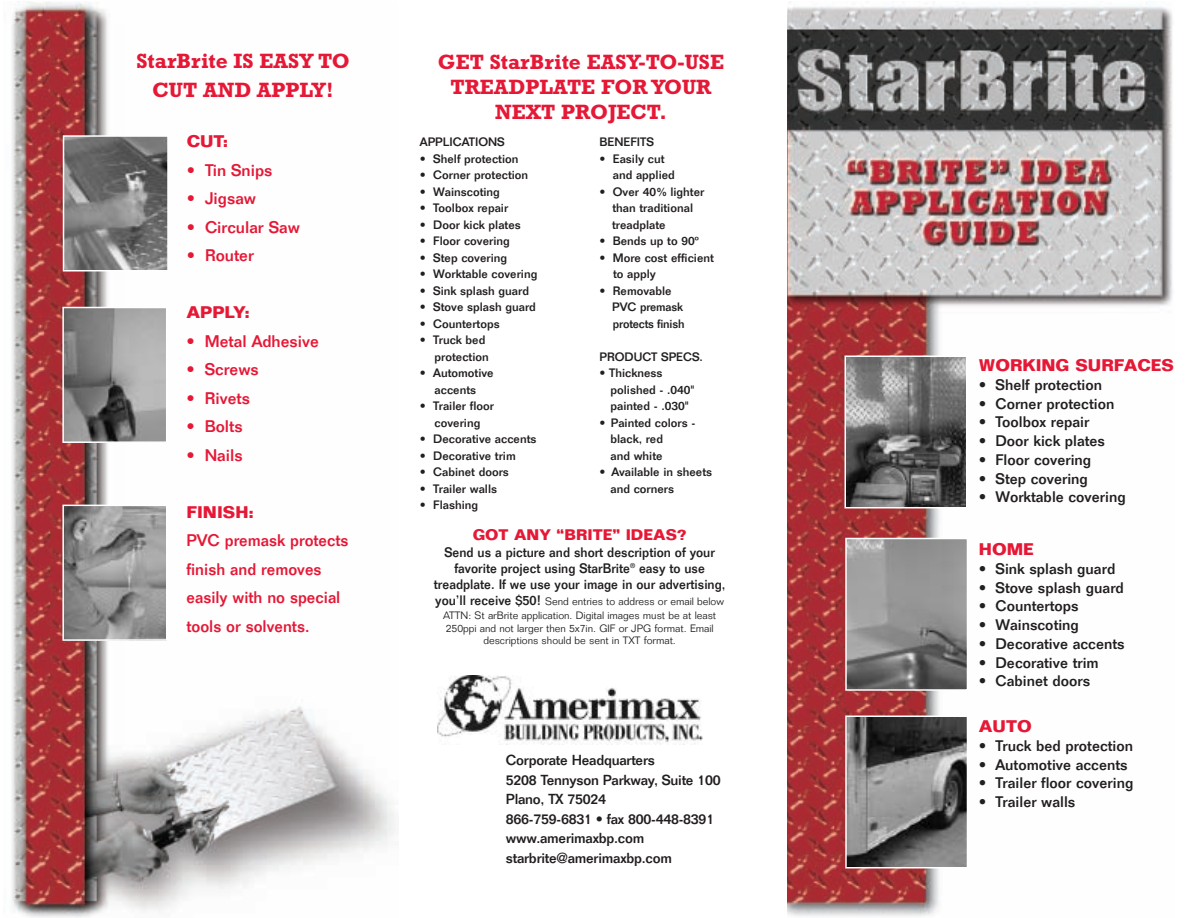
<style>
.page{position:relative;width:1188px;height:918px;background:#fff}
.page>*{position:absolute;margin:0;border:0;box-sizing:border-box;transform-origin:0 0}
.t1{font:700 21px/25.2px "Rockwell";color:#e51836;text-align:center}
.t2{font:500 16.5px/28.5px "Folio";color:#e51836}
.t3{font:700 16.5px "Folio";color:#e51836}
.t4{font:500 15px "Folio";color:#231f20}
.t5{font:700 15px "Folio";color:#e51836}
.t6{font:500 14.25px/19.5px "Folio";letter-spacing:-.015em;color:#231f20}
.t7{font:500 13.5px/16.2px "Folio";color:#231f20;text-align:center;scale:.95 1}
.t8{font:500 12px/16.5px "Folio";color:#231f20}
.t9{font:300 10.5px/14.1px "Folio";color:#231f20;text-align:center}
.s1{font-weight:500;font-size:13.5px}
</style>
<div class="page">
<img style="left:12px;top:2px;width:385px;height:916px">
<img style="left:788px;top:3px;width:385px;height:913px">
<img style="left:847px;top:359px;width:118px;height:146px">
<div style="left:844px;top:356px;width:124px;height:152px;border:2px solid #fff"></div>
<img style="left:848px;top:541px;width:117px;height:147px">
<div style="left:845px;top:538px;width:123px;height:153px;border:2px solid #fff"></div>
<img style="left:848px;top:719px;width:117px;height:146px">
<div style="left:845px;top:716px;width:123px;height:152px;border:2px solid #fff"></div>
<img style="left:437px;top:675px;width:266px;height:70px">
<img style="left:66px;top:138px;width:100px;height:131px">
<div style="left:63px;top:135px;width:106px;height:137px;border:2px solid #fff"></div>
<img style="left:65px;top:310px;width:99px;height:130px">
<div style="left:62px;top:307px;width:105px;height:136px;border:2px solid #fff"></div>
<img style="left:65px;top:508px;width:100px;height:130px">
<div style="left:62px;top:505px;width:106px;height:136px;border:2px solid #fff"></div>
<h1 class="t1" style="left:136px;top:49px;width:215px;line-height:28.5px">StarBrite IS EASY TO<br>CUT AND APPLY!</h1>
<h1 class="t1" style="left:438px;top:51px;width:288px">GET StarBrite EASY-TO-USE<br>TREADPLATE FOR YOUR<br>NEXT PROJECT.</h1>
<h2 class="t3" style="left:187px;top:136px;width:43px">CUT:</h2>
<h2 class="t2" style="left:187px;top:157px;width:87px">• Tin Snips</h2>
<h2 class="t2" style="left:187px;top:186px;width:71px">• Jigsaw</h2>
<h2 class="t2" style="left:187px;top:214px;width:115px">• Circular Saw</h2>
<h2 class="t2" style="left:187px;top:243px;width:69px">• Router</h2>
<p class="t8" style="left:420px;top:135px;width:86px">APPLICATIONS</p>
<p class="t8" style="left:420px;top:152px;width:100px">• Shelf protection</p>
<p class="t8" style="left:420px;top:168px;width:110px">• Corner protection</p>
<p class="t8" style="left:420px;top:185px;width:82px">• Wainscoting</p>
<p class="t8" style="left:420px;top:201px;width:90px">• Toolbox repair</p>
<p class="t8" style="left:420px;top:218px;width:102px">• Door kick plates</p>
<p class="t8" style="left:420px;top:234px;width:91px">• Floor covering</p>
<p class="t8" style="left:420px;top:251px;width:89px">• Step covering</p>
<p class="t8" style="left:420px;top:267px;width:119px">• Worktable covering</p>
<p class="t8" style="left:420px;top:284px;width:111px">• Sink splash guard</p>
<p class="t8" style="left:420px;top:300px;width:118px">• Stove splash guard</p>
<p class="t8" style="left:420px;top:317px;width:81px">• Countertops</p>
<p class="t8" style="left:420px;top:333px;width:70px;text-align:right">• Truck bed protection</p>
<p class="t8" style="left:420px;top:366px;width:75px;text-align:center">• Automotive accents</p>
<p class="t8" style="left:420px;top:399px;width:76px;text-align:center">• Trailer floor covering</p>
<p class="t8" style="left:420px;top:432px;width:118px">• Decorative accents</p>
<p class="t8" style="left:420px;top:449px;width:97px">• Decorative trim</p>
<p class="t8" style="left:420px;top:465px;width:91px">• Cabinet doors</p>
<p class="t8" style="left:420px;top:482px;width:79px">• Trailer walls</p>
<p class="t8" style="left:420px;top:498px;width:60px">• Flashing</p>
<p class="t8" style="left:600px;top:135px;width:56px">BENEFITS</p>
<p class="t8" style="left:613px;top:152px;width:64px;text-indent:-13px">• Easily cut and applied</p>
<p class="t8" style="left:612px;top:185px;width:94px;text-indent:-13px">• Over 40% lighter than traditional treadplate</p>
<p class="t8" style="left:600px;top:234px;width:101px">• Bends up to 90º</p>
<p class="t8" style="left:613px;top:251px;width:102px;text-indent:-14px">• More cost efficient to apply</p>
<p class="t8" style="left:612px;top:284px;width:74px;text-indent:-13px">• Removable<br>PVC premask protects finish</p>
<p class="t8" style="left:600px;top:350px;width:105px">PRODUCT SPECS.</p>
<p class="t8" style="left:611px;top:366px;width:86px;text-indent:-11px">• Thickness polished - .040" painted - .030"</p>
<p class="t8" style="left:611px;top:416px;width:87px;text-indent:-11px">• Painted colors - black, red<br>and white</p>
<p class="t8" style="left:611px;top:465px;width:103px;text-indent:-11px">• Available in sheets and corners</p>
<h2 class="t3" style="left:186px;top:307px;width:65px">APPLY:</h2>
<h2 class="t2" style="left:186px;top:328px;width:134px">• Metal Adhesive</h2>
<h2 class="t2" style="left:186px;top:357px;width:74px">• Screws</h2>
<h2 class="t2" style="left:186px;top:385px;width:65px">• Rivets</h2>
<h2 class="t2" style="left:186px;top:414px;width:58px">• Bolts</h2>
<h2 class="t2" style="left:186px;top:442px;width:58px">• Nails</h2>
<h2 class="t3" style="left:186px;top:506px;width:69px">FINISH:</h2>
<h2 class="t2" style="left:186px;top:528px;width:164px">PVC premask protects finish and removes easily with no special tools or solvents.</h2>
<p class="t5" style="left:473px;top:529px;width:215px">GOT ANY “BRITE” IDEAS?</p>
<p class="t7" style="left:434px;top:545px;width:308px">Send us a picture and short description of your favorite project using StarBrite<sup>®</sup> easy to use treadplate. If we use your image in our advertising,</p>
<p class="t9" style="left:435px;top:596px;width:290px"><span class="s1">you’ll receive $50!</span> Send entries to address or email below<br>ATTN: St arBrite application. Digital images must be at least</p>
<p class="t9" style="left:446px;top:623px;width:270px;line-height:12.6px">250ppi and not larger then 5x7in. GIF or JPG format. Email descriptions should be sent in TXT format.</p>
<p class="t6" style="left:506px;top:752px;width:216px">Corporate Headquarters<br>5208 Tennyson Parkway, Suite 100<br>Plano, TX 75024<br>866-759-6831 • fax 800-448-8391 www.amerimaxbp.com starbrite@amerimaxbp.com</p>
<h2 class="t3" style="left:979px;top:359px;width:197px">WORKING SURFACES</h2>
<p class="t4" style="left:979px;top:379px;width:125px">• Shelf protection</p>
<p class="t4" style="left:979px;top:398px;width:137px">• Corner protection</p>
<p class="t4" style="left:979px;top:417px;width:112px">• Toolbox repair</p>
<p class="t4" style="left:979px;top:435px;width:128px">• Door kick plates</p>
<p class="t4" style="left:979px;top:454px;width:114px">• Floor covering</p>
<p class="t4" style="left:979px;top:473px;width:111px">• Step covering</p>
<p class="t4" style="left:979px;top:492px;width:148px">• Worktable covering</p>
<h2 class="t3" style="left:979px;top:543px;width:56px">HOME</h2>
<p class="t4" style="left:979px;top:563px;width:138px">• Sink splash guard</p>
<p class="t4" style="left:979px;top:582px;width:147px">• Stove splash guard</p>
<p class="t4" style="left:979px;top:601px;width:101px">• Countertops</p>
<p class="t4" style="left:979px;top:619px;width:102px">• Wainscoting</p>
<p class="t4" style="left:979px;top:638px;width:147px">• Decorative accents</p>
<p class="t4" style="left:979px;top:657px;width:121px">• Decorative trim</p>
<p class="t4" style="left:979px;top:676px;width:113px">• Cabinet doors</p>
<h2 class="t3" style="left:979px;top:720px;width:54px">AUTO</h2>
<p class="t4" style="left:979px;top:740px;width:156px">• Truck bed protection</p>
<p class="t4" style="left:979px;top:759px;width:150px">• Automotive accents</p>
<p class="t4" style="left:979px;top:778px;width:156px">• Trailer floor covering</p>
<p class="t4" style="left:979px;top:796px;width:98px">• Trailer walls</p>
</div>
